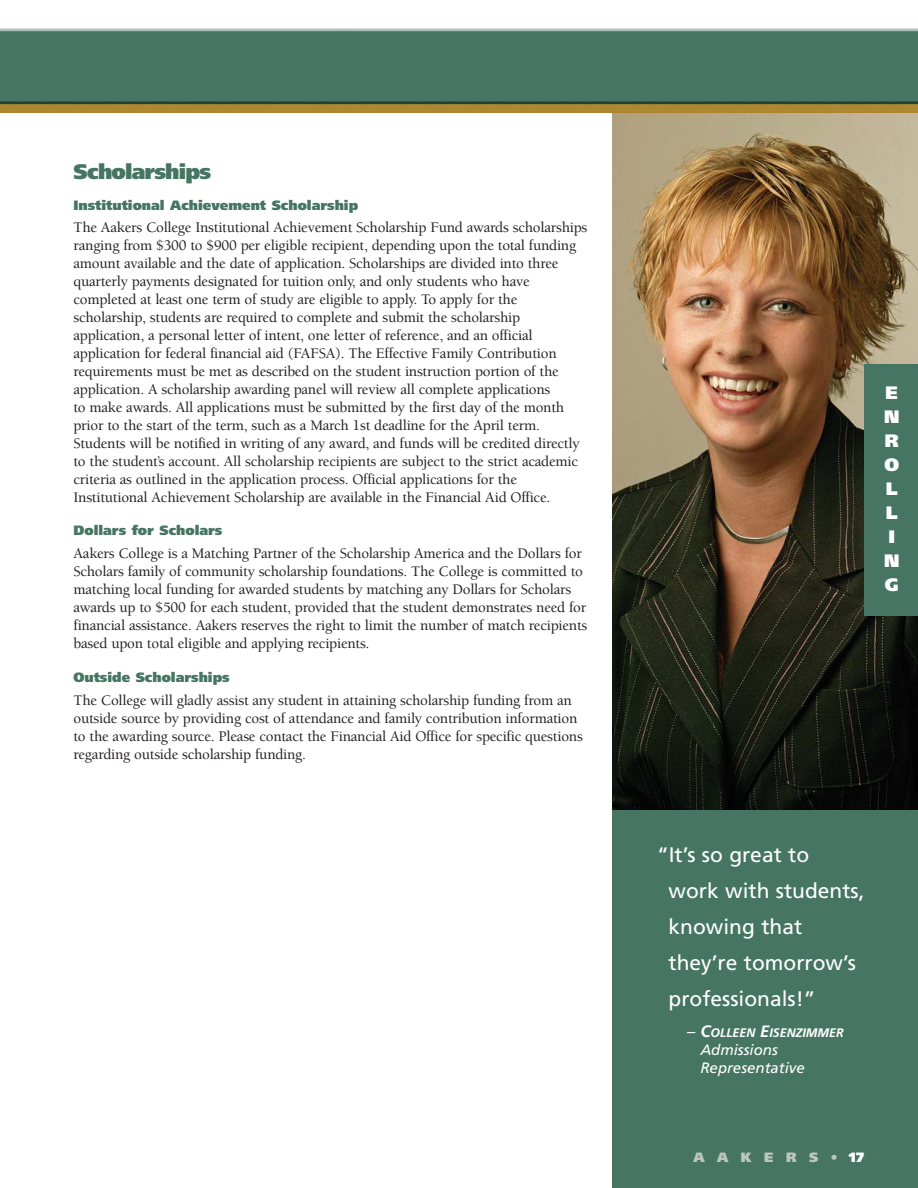
<style>
.page{position:relative;width:918px;height:1188px;background:#fff}
.page>*{position:absolute;margin:0;border:0;box-sizing:border-box;transform-origin:0 0}
.t1{font:21px/36px "Frutiger LT";color:#fff}
.t2{font:900 21px "Frutiger LT";letter-spacing:-.035em;color:#467663}
.t3{font:900 18px/24px "Frutiger LT";color:#fff}
.t4{font:500 15px/18px "Berkeley";letter-spacing:-.015em;color:#231f20}
.t5{font:italic 15px/18px "Frutiger LT";color:#fff}
.t6{font:900 13.5px "Frutiger LT";color:#467663}
.t7{font:900 13.5px "Frutiger LT";letter-spacing:.925em;color:#bcc6bf}
.t8{font:italic 700 12.3px "Frutiger LT";color:#fff}
.s1{font-weight:400;font-style:normal;font-size:16.5px}
.s2{font-size:16.5px}
.s3{color:#fff}
</style>
<div class="page">
<img style="left:612px;top:112px;width:306px;height:698px">
<div style="left:612px;top:810px;width:306px;height:378px;background:#467663"></div>
<img style="left:0;top:28px;width:918px;height:84px">
<div style="left:864px;top:364px;width:54px;height:252px;background:#467663"></div>
<p class="t2" style="left:74px;top:163px;width:139px">Scholarships</p>
<p class="t6" style="left:74px;top:199px;width:286px">Institutional Achievement Scholarship</p>
<p class="t4" style="left:74px;top:220px;width:515px">The Aakers College Institutional Achievement Scholarship Fund awards scholarships ranging from $300 to $900 per eligible recipient, depending upon the total funding amount available and the date of application. Scholarships are divided into three quarterly payments designated for tuition only, and only students who have completed at least one term of study are eligible to apply. To apply for the scholarship, students are required to complete and submit the scholarship application, a personal letter of intent, one letter of reference, and an official application for federal financial aid (FAFSA). The Effective Family Contribution requirements must be met as described on the student instruction portion of the application. A scholarship awarding panel will review all complete applications<br>to make awards. All applications must be submitted by the first day of the month prior to the start of the term, such as a March 1st deadline for the April term.<br>Students will be notified in writing of any award, and funds will be credited directly to the student’s account. All scholarship recipients are subject to the strict academic criteria as outlined in the application process. Official applications for the Institutional Achievement Scholarship are available in the Financial Aid Office.</p>
<p class="t6" style="left:74px;top:525px;width:150px">Dollars for Scholars</p>
<p class="t4" style="left:74px;top:545px;width:515px">Aakers College is a Matching Partner of the Scholarship America and the Dollars for Scholars family of community scholarship foundations. The College is committed to matching local funding for awarded students by matching any Dollars for Scholars awards up to $500 for each student, provided that the student demonstrates need for financial assistance. Aakers reserves the right to limit the number of match recipients based upon total eligible and applying recipients.</p>
<p class="t6" style="left:74px;top:672px;width:158px">Outside Scholarships</p>
<p class="t4" style="left:74px;top:692px;width:511px">The College will gladly assist any student in attaining scholarship funding from an outside source by providing cost of attendance and family contribution information to the awarding source. Please contact the Financial Aid Office for specific questions regarding outside scholarship funding.</p>
<p class="t3" style="left:884px;top:382px;width:17px">E<br>N<br>R<br>O<br>L<br>L<br>I<br>N<br>G</p>
<p class="t1" style="left:669px;top:837px;width:197px;text-indent:-12px">“It’s so great to work with students, knowing that they’re tomorrow’s professionals!”</p>
<p class="t8" style="left:687px;top:1028px;width:158px"><span class="s1">–</span> <span class="s2">C</span>OLLEEN <span class="s2">E</span>ISENZIMMER</p>
<p class="t5" style="left:700px;top:1042px;width:106px">Admissions<br>Representative</p>
<p class="t7" style="left:693px;top:1152px;width:172px">AAKERS• <span class="s3">17</span></p>
</div>
